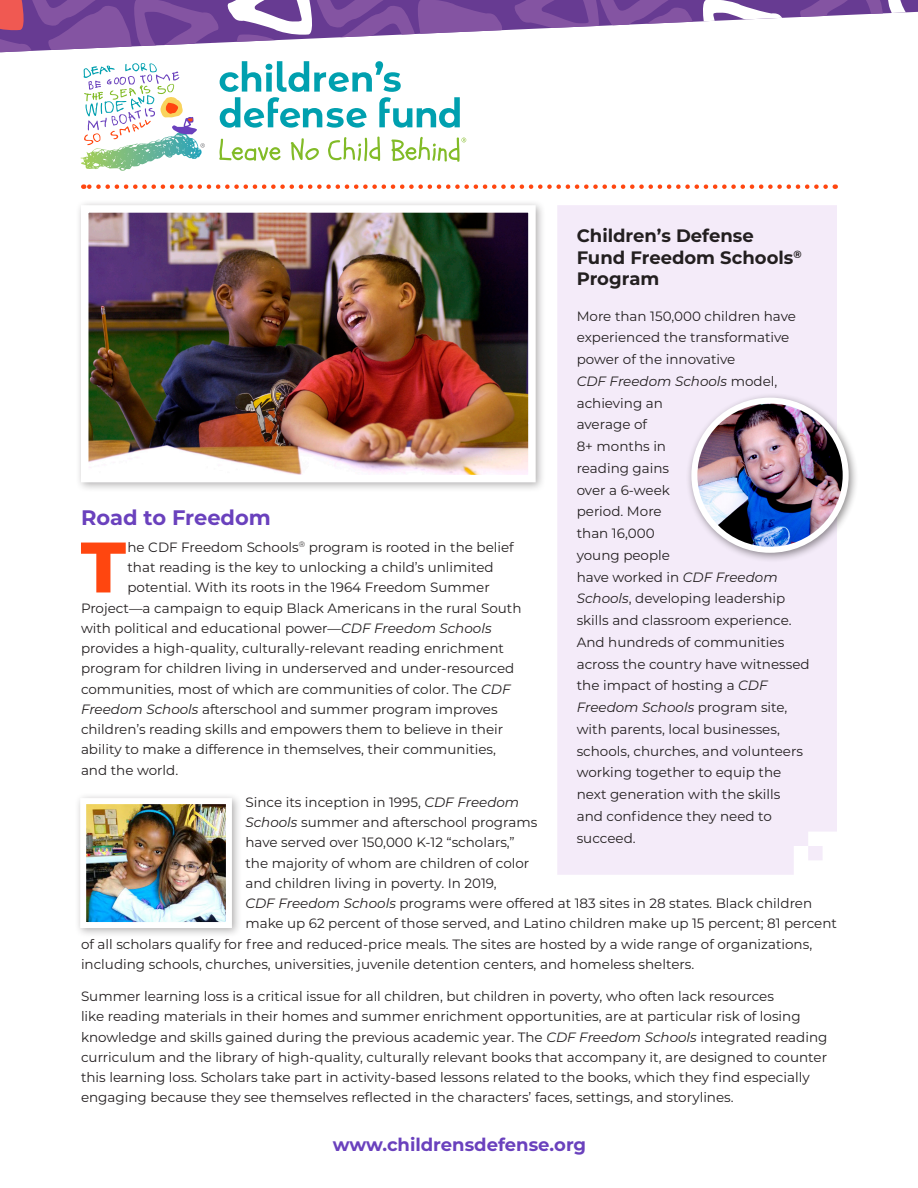
<style>
.page{position:relative;width:918px;height:1188px;background:#fff}
.page>*{position:absolute;margin:0;border:0;box-sizing:border-box;transform-origin:0 0}
.t1{font:800 71.4px "Montserrat";color:#ff460f}
.t2{font:700 21px "Montserrat";color:#6a41bd}
.t3{font:700 18px "Montserrat";color:#231f20}
.t4{font:700 18px "Montserrat";color:#6a41bd}
.t5{font:13.5px/21.8px "Montserrat";color:#231f20}
.s1{font-style:italic}
</style>
<div class="page">
<div style="left:557px;top:205px;width:280px;height:670px;background:#f4ebf9"></div>
<div style="left:75px;top:199px;width:471px;height:294px;background:#231f20;opacity:.35"></div>
<img style="left:90px;top:214px;width:437px;height:259px">
<div style="left:81px;top:205px;width:455px;height:277px;border:8px solid #fff"></div>
<div style="left:74px;top:792px;width:168px;height:147px;background:#231f20;opacity:.35"></div>
<img style="left:87px;top:805px;width:138px;height:116px">
<div style="left:80px;top:798px;width:152px;height:130px;border:6px solid #fff"></div>
<svg style="left:219px;top:61px;width:241px;height:67px"></svg>
<svg style="left:81px;top:63px;width:124px;height:106px"></svg>
<svg style="left:219px;top:139px;width:62px;height:22px"></svg>
<svg style="left:291px;top:138px;width:28px;height:22px"></svg>
<svg style="left:328px;top:137px;width:52px;height:24px"></svg>
<svg style="left:391px;top:137px;width:75px;height:25px"></svg>
<svg style="left:0;top:0;width:918px;height:52px"></svg>
<svg style="left:83px;top:184px;width:743px;height:5px"></svg>
<div style="left:685px;top:392px;width:174px;height:171px;background:#231f20;opacity:.5"></div>
<img style="left:694px;top:401px;width:152px;height:149px">
<div style="left:691px;top:398px;width:158px;height:155px;border:6px solid #fff;border-radius:50%"></div>
<p class="t3" style="left:577px;top:223px;width:179px">Children’s Defense</p>
<p class="t3" style="left:577px;top:244px;width:226px">Fund Freedom Schools<sup>®</sup></p>
<p class="t3" style="left:577px;top:266px;width:84px">Program</p>
<p class="t5" style="left:577px;top:304px;width:235px">More than 150,000 children have experienced the transformative power of the innovative<br><span class="s1">CDF Freedom Schools</span> model, achieving an<br>average of<br>8+ months in<br>reading gains<br>over a 6-week<br>period. More<br>than 16,000<br>young people<br>have worked in <span class="s1">CDF Freedom<br>Schools</span>, developing leadership skills and classroom experience.<br>And hundreds of communities across the country have witnessed the impact of hosting a <span class="s1">CDF<br>Freedom Schools</span> program site, with parents, local businesses, schools, churches, and volunteers working together to equip the next generation with the skills and confidence they need to succeed.</p>
<p class="t2" style="left:81px;top:502px;width:191px">Road to Freedom</p>
<p class="t1" style="left:81px;top:515px;width:47px">T</p>
<p class="t5" style="left:127px;top:536px;width:388px">he CDF Freedom Schools<sup>®</sup> program is rooted in the belief</p>
<p class="t5" style="left:127px;top:556px;width:368px">that reading is the key to unlocking a child’s unlimited</p>
<p class="t5" style="left:127px;top:576px;width:364px">potential. With its roots in the 1964 Freedom Summer</p>
<p class="t5" style="left:81px;top:597px;width:442px">Project—a campaign to equip Black Americans in the rural South</p>
<p class="t5" style="left:81px;top:617px;width:412px">with political and educational power—<span class="s1">CDF Freedom Schools</span></p>
<p class="t5" style="left:81px;top:637px;width:425px">provides a high-quality, culturally-relevant reading enrichment</p>
<p class="t5" style="left:81px;top:657px;width:435px">program for children living in underserved and under-resourced</p>
<p class="t5" style="left:81px;top:678px;width:431px">communities, most of which are communities of color. The <span class="s1">CDF</span></p>
<p class="t5" style="left:81px;top:698px;width:418px"><span class="s1">Freedom Schools</span> afterschool and summer program improves</p>
<p class="t5" style="left:81px;top:718px;width:424px">children’s reading skills and empowers them to believe in their</p>
<p class="t5" style="left:81px;top:738px;width:417px">ability to make a difference in themselves, their communities,</p>
<p class="t5" style="left:81px;top:759px;width:99px">and the world.</p>
<p class="t5" style="left:245px;top:791px;width:275px">Since its inception in 1995, <span class="s1">CDF Freedom</span></p>
<p class="t5" style="left:245px;top:811px;width:293px"><span class="s1">Schools</span> summer and afterschool programs</p>
<p class="t5" style="left:245px;top:831px;width:271px">have served over 150,000 K-12 “scholars,”</p>
<p class="t5" style="left:245px;top:852px;width:285px">the majority of whom are children of color</p>
<p class="t5" style="left:245px;top:872px;width:253px">and children living in poverty. In 2019,</p>
<p class="t5" style="left:245px;top:892px;width:568px"><span class="s1">CDF Freedom Schools</span> programs were offered at 183 sites in 28 states. Black children</p>
<p class="t5" style="left:245px;top:912px;width:593px">make up 62 percent of those served, and Latino children make up 15 percent; 81 percent</p>
<p class="t5" style="left:81px;top:933px;width:733px">of all scholars qualify for free and reduced-price meals. The sites are hosted by a wide range of organizations,</p>
<p class="t5" style="left:81px;top:953px;width:615px">including schools, churches, universities, juvenile detention centers, and homeless shelters.</p>
<p class="t5" style="left:81px;top:986px;width:748px;line-height:20.2px">Summer learning loss is a critical issue for all children, but children in poverty, who often lack resources<br>like reading materials in their homes and summer enrichment opportunities, are at particular risk of losing knowledge and skills gained during the previous academic year. The <span class="s1">CDF Freedom Schools</span> integrated reading curriculum and the library of high-quality, culturally relevant books that accompany it, are designed to counter this learning loss. Scholars take part in activity-based lessons related to the books, which they find especially engaging because they see themselves reflected in the characters’ faces, settings, and storylines.</p>
<p class="t4" style="left:333px;top:1132px;width:255px">www.childrensdefense.org</p>
</div>
